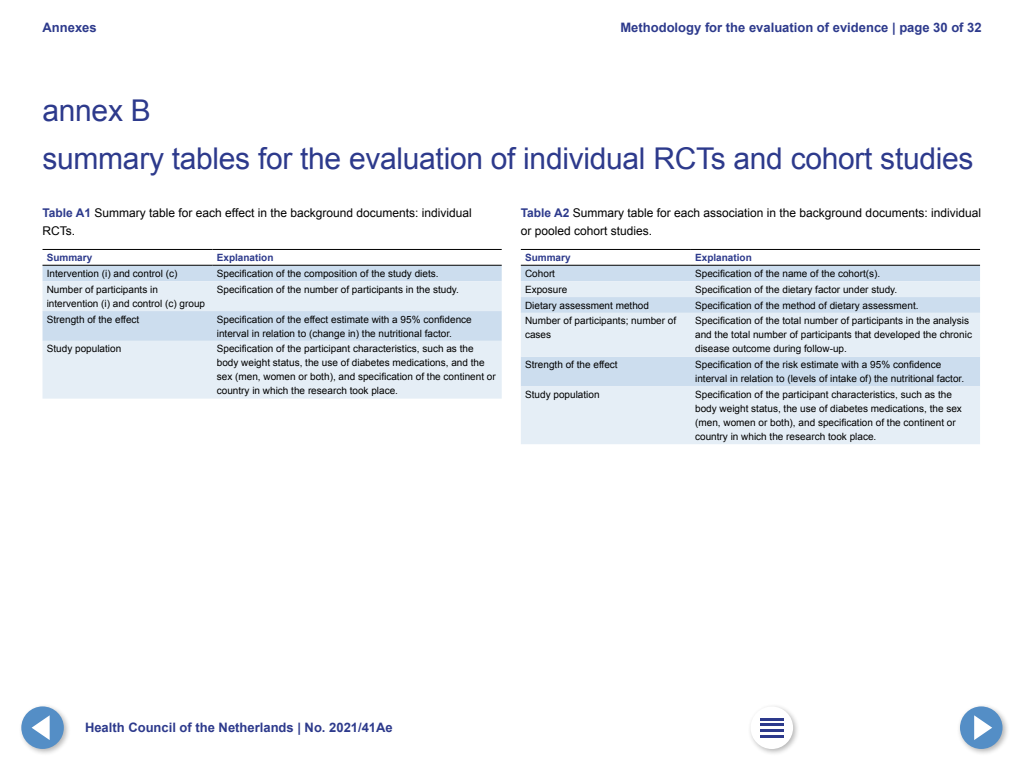
<style>
.page{position:relative;width:1024px;height:768px;background:#fff}
.page>*{position:absolute;margin:0;border:0;box-sizing:border-box;transform-origin:0 0}
.Bijlage_Titel{font:30px/48px "Arial";letter-spacing:-.01em;color:#2d3a8c}
.t1{font:700 13px "Arial";color:#2d3a8c}
.Tabel_Kop{font:12px/18px "Arial";color:#000}
.Tabeltekst{font:10px/14px "Arial";color:#000}
.Tabeltekst_Vet{font:700 10px "Arial";color:#2d3a8c}
.s1{font-weight:700;color:#2d3a8c}
</style>
<div class="page">
<svg style="left:43px;top:264px;width:459px;height:1px"></svg>
<div style="left:43px;top:266px;width:459px;height:15px;background:#cde"></div>
<svg style="left:43px;top:281px;width:459px;height:118px;background:#dee9f4"></svg>
<hr style="left:43px;top:249px;width:170px;height:1px;background:#000">
<hr style="left:213px;top:249px;width:289px;height:1px;background:#000">
<hr style="left:43px;top:265px;width:170px;height:1px;background:#000">
<hr style="left:213px;top:265px;width:289px;height:1px;background:#000">
<svg style="left:521px;top:264px;width:459px;height:1px"></svg>
<div style="left:521px;top:266px;width:459px;height:15px;background:#cde"></div>
<svg style="left:521px;top:281px;width:459px;height:163px;background:#dee9f3"></svg>
<hr style="left:521px;top:249px;width:170px;height:1px;background:#000">
<hr style="left:691px;top:249px;width:289px;height:1px;background:#000">
<hr style="left:521px;top:265px;width:170px;height:1px;background:#000">
<hr style="left:691px;top:265px;width:289px;height:1px;background:#000">
<div style="left:18px;top:703px;width:53px;height:53px;background:#000;opacity:.3"></div>
<div style="left:21px;top:706px;width:43px;height:43px;background:#548ec6;border-radius:50%"></div>
<svg style="left:32px;top:715px;width:18px;height:25px"></svg>
<div style="left:747px;top:703px;width:53px;height:53px;background:#000;opacity:.3"></div>
<div style="left:751px;top:707px;width:42px;height:42px;background:#fff;border-radius:50%"></div>
<hr style="left:760px;top:718px;width:24px;height:2px;background:#2d3a8c">
<hr style="left:760px;top:724px;width:24px;height:2px;background:#2d3a8c">
<hr style="left:760px;top:730px;width:24px;height:2px;background:#2d3a8c">
<hr style="left:760px;top:735px;width:24px;height:2px;background:#2d3a8c">
<div style="left:957px;top:703px;width:53px;height:53px;background:#000;opacity:.3"></div>
<div style="left:960px;top:706px;width:43px;height:43px;background:#548ec6;border-radius:50%"></div>
<svg style="left:974px;top:715px;width:18px;height:25px"></svg>
<h2 class="t1" style="left:43px;top:19px;width:56px">Annexes</h2>
<h2 class="t1" style="left:621px;top:19px;width:363px">Methodology for the evaluation of evidence | page 30 of 32</h2>
<h1 class="Bijlage_Titel" style="left:43px;top:87px;width:933px">annex B<br>summary tables for the evaluation of individual RCTs and cohort studies</h1>
<h2 class="Tabel_Kop" style="left:43px;top:204px;width:431px"><span class="s1">Table A1</span> Summary table for each effect in the background documents: individual<br>RCTs.</h2>
<h3 class="Tabeltekst_Vet" style="left:47px;top:251px;width:47px">Summary</h3>
<h3 class="Tabeltekst_Vet" style="left:217px;top:251px;width:58px">Explanation</h3>
<p class="Tabeltekst" style="left:47px;top:267px;width:132px">Intervention (i) and control (c)</p>
<p class="Tabeltekst" style="left:217px;top:267px;width:223px">Specification of the composition of the study diets.</p>
<p class="Tabeltekst" style="left:47px;top:282px;width:160px">Number of participants in intervention (i) and control (c) group</p>
<p class="Tabeltekst" style="left:217px;top:282px;width:244px">Specification of the number of participants in the study.</p>
<p class="Tabeltekst" style="left:47px;top:312px;width:94px">Strength of the effect</p>
<p class="Tabeltekst" style="left:217px;top:312px;width:256px">Specification of the effect estimate with a 95% confidence interval in relation to (change in) the nutritional factor.</p>
<p class="Tabeltekst" style="left:47px;top:342px;width:76px">Study population</p>
<p class="Tabeltekst" style="left:217px;top:342px;width:281px">Specification of the participant characteristics, such as the body weight status, the use of diabetes medications, and the sex (men, women or both), and specification of the continent or country in which the research took place.</p>
<h2 class="Tabel_Kop" style="left:521px;top:204px;width:462px"><span class="s1">Table A2</span> Summary table for each association in the background documents: individual or pooled cohort studies.</h2>
<h3 class="Tabeltekst_Vet" style="left:525px;top:251px;width:47px">Summary</h3>
<h3 class="Tabeltekst_Vet" style="left:695px;top:251px;width:58px">Explanation</h3>
<p class="Tabeltekst" style="left:525px;top:267px;width:32px">Cohort</p>
<p class="Tabeltekst" style="left:695px;top:267px;width:187px">Specification of the name of the cohort(s).</p>
<p class="Tabeltekst" style="left:525px;top:282px;width:44px">Exposure</p>
<p class="Tabeltekst" style="left:695px;top:282px;width:204px">Specification of the dietary factor under study.</p>
<p class="Tabeltekst" style="left:525px;top:298px;width:125px">Dietary assessment method</p>
<p class="Tabeltekst" style="left:695px;top:298px;width:225px">Specification of the method of dietary assessment.</p>
<p class="Tabeltekst" style="left:525px;top:314px;width:153px">Number of participants; number of cases</p>
<p class="Tabeltekst" style="left:695px;top:314px;width:278px">Specification of the total number of participants in the analysis and the total number of participants that developed the chronic disease outcome during follow-up.</p>
<p class="Tabeltekst" style="left:525px;top:358px;width:94px">Strength of the effect</p>
<p class="Tabeltekst" style="left:695px;top:358px;width:271px">Specification of the risk estimate with a 95% confidence interval in relation to (levels of intake of) the nutritional factor.</p>
<p class="Tabeltekst" style="left:525px;top:388px;width:76px">Study population</p>
<p class="Tabeltekst" style="left:695px;top:388px;width:268px">Specification of the participant characteristics, such as the body weight status, the use of diabetes medications, the sex (men, women or both), and specification of the continent or country in which the research took place.</p>
<h2 class="t1" style="left:85px;top:719px;width:309px">Health Council of the Netherlands | No. 2021/41Ae</h2>
</div>
